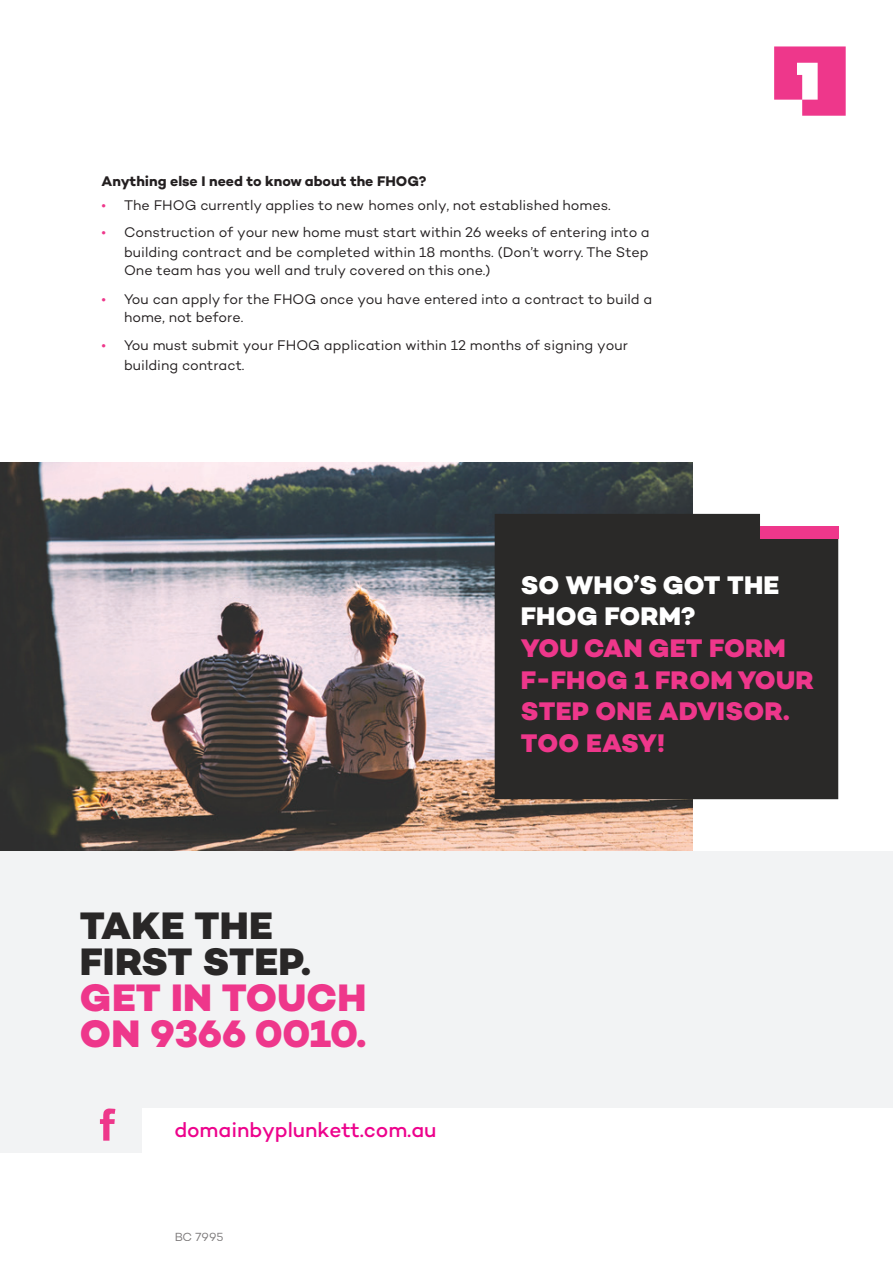
<style>
.page{position:relative;width:893px;height:1263px;background:#fff}
.page>*{position:absolute;margin:0;border:0;box-sizing:border-box;transform-origin:0 0}
.t1{font:800 39px/36px "Campton";color:#ee378b}
.t2{font:800 39px/36px "Campton";letter-spacing:.005em;color:#292727}
.t3{font:800 25.95px/31.5px "Campton";letter-spacing:.01em;color:#ee378b}
.t4{font:800 25.95px/31.5px "Campton";letter-spacing:.01em;color:#fff}
.t5{font:500 21px "Campton";letter-spacing:-.005em;color:#ed028c}
.t6{font:14.25px/19px "Campton";color:#231f20}
.t7{font:700 14.25px "Campton";color:#231f20}
.t8{font:12px "Campton";color:#231f20}
.s1{color:#ee378b}
</style>
<div class="page">
<div style="left:0;top:1027px;width:142px;height:126px;background:#f2f3f4"></div>
<div style="left:0;top:851px;width:893px;height:257px;background:#f2f3f4"></div>
<svg style="left:774px;top:46px;width:72px;height:70px"></svg>
<img style="left:0;top:462px;width:692px;height:389px">
<div style="left:495px;top:514px;width:343px;height:285px;background:#2a2928"></div>
<div style="left:760px;top:526px;width:78px;height:13px;background:#ee378b"></div>
<svg style="left:100px;top:1108px;width:15px;height:33px"></svg>
<p class="t7" style="left:102px;top:172px;width:326px">Anything else I need to know about the FHOG?</p>
<p class="t6" style="left:102px;top:196px;width:511px"><span class="s1">•</span> The FHOG currently applies to new homes only, not established homes.</p>
<p class="t6" style="left:124px;top:222px;width:527px;text-align:justify;text-indent:-22px"><span class="s1">•</span> Construction of your new home must start within 26 weeks of entering into a building contract and be completed within 18 months. (Don’t worry. The Step One team has you well and truly covered on this one.)</p>
<p class="t6" style="left:124px;top:289px;width:530px;line-height:18.6px;text-indent:-22px"><span class="s1">•</span> You can apply for the FHOG once you have entered into a contract to build a home, not before.</p>
<p class="t6" style="left:124px;top:335px;width:505px;line-height:19.5px;text-indent:-22px"><span class="s1">•</span> You must submit your FHOG application within 12 months of signing your building contract.</p>
<h1 class="t2" style="left:80px;top:907px;width:232px">TAKE THE<br>FIRST STEP.</h1>
<h1 class="t1" style="left:80px;top:979px;width:288px">GET IN TOUCH<br>ON 9366 0010.</h1>
<h3 class="t5" style="left:174px;top:1116px;width:264px">domainbyplunkett.com.au</h3>
<p class="t8" style="left:174px;top:1229px;width:51px">BC 7995</p>
<h2 class="t4" style="left:521px;top:569px;width:260px">SO WHO’S GOT THE<br>FHOG FORM?</h2>
<h2 class="t3" style="left:521px;top:632px;width:295px">YOU CAN GET FORM<br>F-FHOG 1 FROM YOUR<br>STEP ONE ADVISOR.<br>TOO EASY!</h2>
</div>
